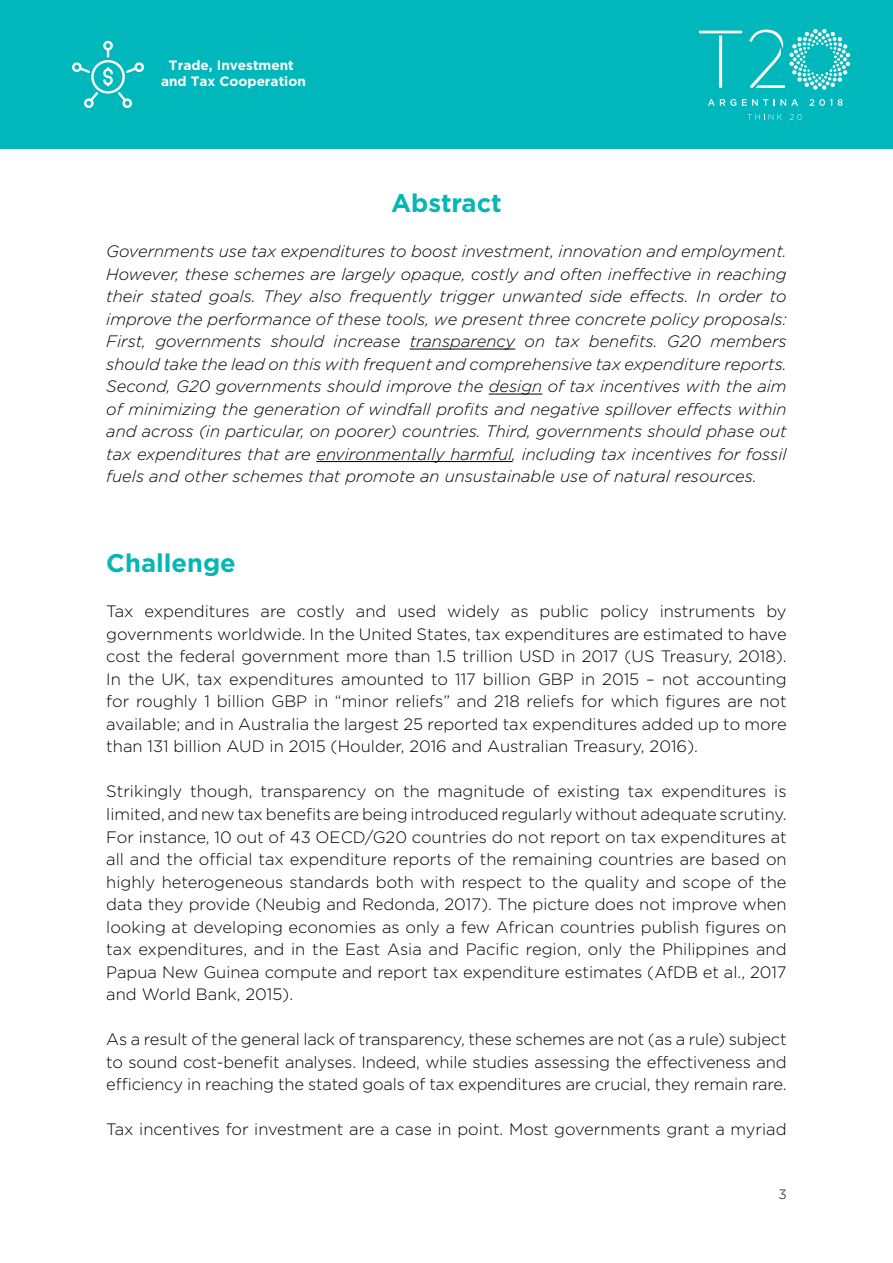
<style>
.page{position:relative;width:893px;height:1263px;background:#fff}
.page>*{position:absolute;margin:0;border:0;box-sizing:border-box;transform-origin:0 0}
.t1{font:700 25.5px "Gotham HTF";color:#06b6b5}
.t2{font:300 16.5px/22.5px "Gotham";color:#000;text-align:justify}
.t3{font:italic 300 16.5px/22.5px "Gotham";color:#000;text-align:justify}
.t4{font:700 13.5px/16.2px "Gotham";color:#fff;text-align:center}
.t5{font:300 13.5px "Gotham";color:#000}
</style>
<div class="page">
<hr style="left:410px;top:349px;width:105px;height:1px;background:#000">
<hr style="left:489px;top:394px;width:53px;height:1px;background:#000">
<hr style="left:316px;top:461px;width:196px;height:1px;background:#000">
<div style="left:0;top:0;width:893px;height:149px;background:#00b8bc"></div>
<svg style="left:749px;top:29px;width:101px;height:61px"></svg>
<svg style="left:708px;top:99px;width:28px;height:7px"></svg>
<svg style="left:742px;top:99px;width:26px;height:7px"></svg>
<svg style="left:774px;top:99px;width:24px;height:7px"></svg>
<svg style="left:810px;top:99px;width:22px;height:7px"></svg>
<svg style="left:838px;top:99px;width:5px;height:7px"></svg>
<svg style="left:699px;top:31px;width:43px;height:57px"></svg>
<svg style="left:748px;top:114px;width:34px;height:6px"></svg>
<svg style="left:790px;top:114px;width:12px;height:6px"></svg>
<svg style="left:72px;top:41px;width:72px;height:67px"></svg>
<p class="t4" style="left:161px;top:57px;width:146px">Trade, Investment and Tax Cooperation</p>
<h1 class="t1" style="left:391px;top:189px;width:112px">Abstract</h1>
<p class="t3" style="left:106px;top:240px;width:682px">Governments use tax expenditures to boost investment, innovation and employment.<br>However, these schemes are largely opaque, costly and often ineffective in reaching their stated goals. They also frequently trigger unwanted side effects. In order to improve the performance of these tools, we present three concrete policy proposals:<br>First, governments should increase transparency on tax benefits. G20 members should take the lead on this with frequent and comprehensive tax expenditure reports.<br>Second, G20 governments should improve the design of tax incentives with the aim of minimizing the generation of windfall profits and negative spillover effects within and across (in particular, on poorer) countries. Third, governments should phase out tax expenditures that are environmentally harmful, including tax incentives for fossil fuels and other schemes that promote an unsustainable use of natural resources.</p>
<h1 class="t1" style="left:106px;top:549px;width:131px">Challenge</h1>
<p class="t2" style="left:106px;top:600px;width:682px">Tax expenditures are costly and used widely as public policy instruments by governments worldwide. In the United States, tax expenditures are estimated to have cost the federal government more than 1.5 trillion USD in 2017 (US Treasury, 2018).<br>In the UK, tax expenditures amounted to 117 billion GBP in 2015 – not accounting for roughly 1 billion GBP in “minor reliefs” and 218 reliefs for which figures are not available; and in Australia the largest 25 reported tax expenditures added up to more than 131 billion AUD in 2015 (Houlder, 2016 and Australian Treasury, 2016).</p>
<p class="t2" style="left:106px;top:780px;width:682px">Strikingly though, transparency on the magnitude of existing tax expenditures is limited, and new tax benefits are being introduced regularly without adequate scrutiny.<br>For instance, 10 out of 43 OECD/G20 countries do not report on tax expenditures at all and the official tax expenditure reports of the remaining countries are based on highly heterogeneous standards both with respect to the quality and scope of the data they provide (Neubig and Redonda, 2017). The picture does not improve when looking at developing economies as only a few African countries publish figures on tax expenditures, and in the East Asia and Pacific region, only the Philippines and Papua New Guinea compute and report tax expenditure estimates (AfDB et al., 2017 and World Bank, 2015).</p>
<p class="t2" style="left:106px;top:1027px;width:682px">As a result of the general lack of transparency, these schemes are not (as a rule) subject to sound cost-benefit analyses. Indeed, while studies assessing the effectiveness and efficiency in reaching the stated goals of tax expenditures are crucial, they remain rare.</p>
<p class="t2" style="left:106px;top:1117px;width:682px">Tax incentives for investment are a case in point. Most governments grant a myriad</p>
<p class="t5" style="left:778px;top:1186px;width:10px">3</p>
</div>
